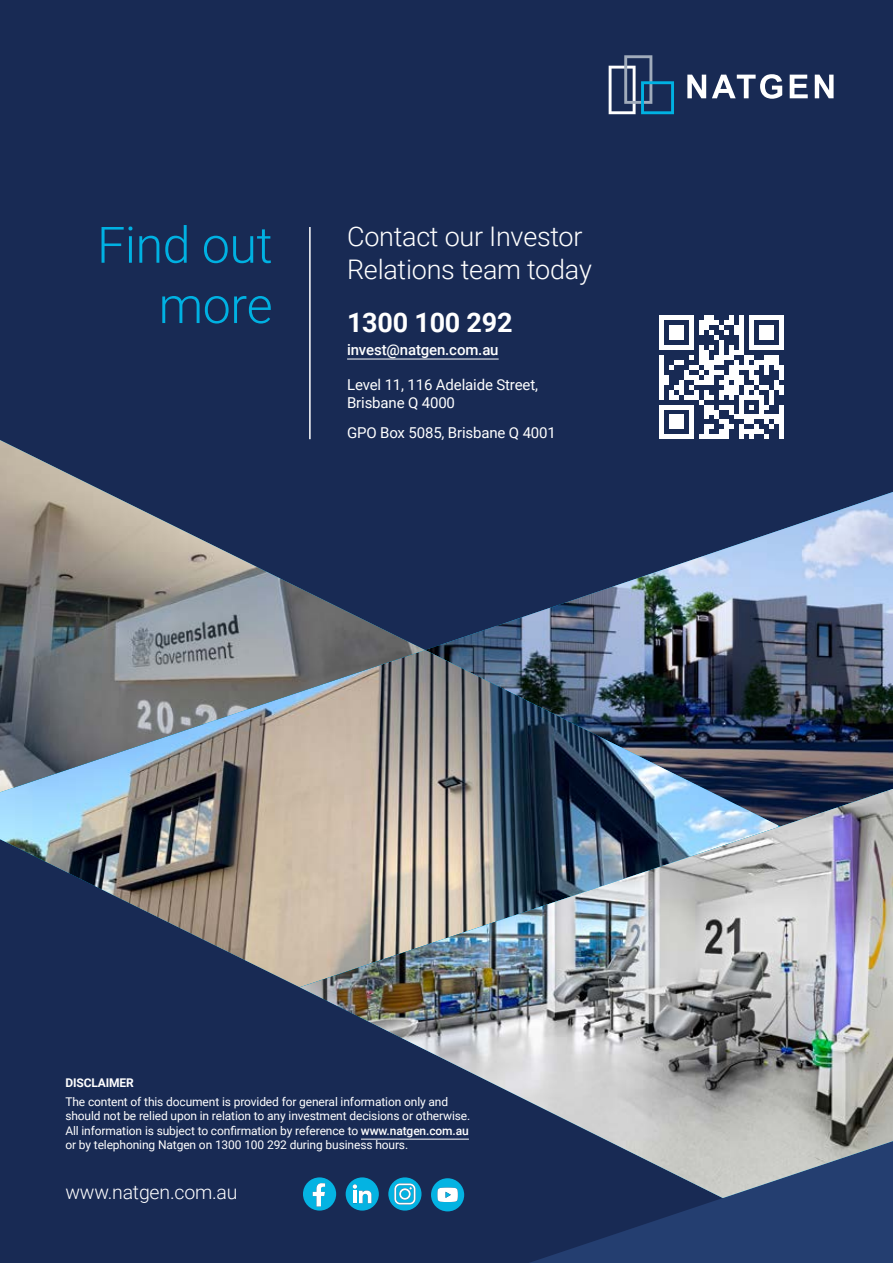
<style>
.page{position:relative;width:893px;height:1263px;background:#182a54}
.page>*{position:absolute;margin:0;border:0;box-sizing:border-box;transform-origin:0 0}
.t1{font:300 50.25px/60.3px "Roboto";letter-spacing:-.01em;color:#00b1e2;text-align:right}
.t2{font:300 27px/32.4px "Roboto";letter-spacing:-.01em;color:#fff}
.t3{font:700 27px "Roboto";letter-spacing:-.01em;color:#fff}
.t4{font:300 19.5px "Roboto";letter-spacing:-.01em;color:#fff}
.t5{font:15px/18px "Roboto";letter-spacing:-.01em;color:#fff}
.t6{font:500 15px "Roboto";letter-spacing:-.01em;color:#fff}
.t7{font:12px/14.4px "Roboto";letter-spacing:-.01em;color:#fff}
.t8{font:700 12px "Roboto";letter-spacing:-.01em;color:#fff}
.s1{font-weight:500}
</style>
<div class="page">
<img style="left:426px;top:492px;width:467px;height:297px">
<img style="left:0;top:650px;width:778px;height:337px">
<img style="left:0;top:440px;width:425px;height:352px">
<svg style="left:444px;top:1198px;width:449px;height:65px;fill:#243e70"></svg>
<img style="left:300px;top:789px;width:593px;height:409px">
<svg style="left:609px;top:55px;width:65px;height:59px"></svg>
<svg style="left:687px;top:75px;width:19px;height:23px"></svg>
<svg style="left:712px;top:74px;width:70px;height:25px"></svg>
<svg style="left:790px;top:75px;width:18px;height:23px"></svg>
<svg style="left:815px;top:75px;width:18px;height:23px"></svg>
<hr style="left:347px;top:359px;width:152px;height:1px;background:#fff">
<hr style="left:361px;top:1139px;width:108px;height:1px;background:#fff">
<hr style="left:309px;top:227px;width:2px;height:212px;background:#fff">
<svg style="left:659px;top:315px;width:124px;height:124px"></svg>
<div style="left:778px;top:369px;width:5px;height:10px;background:#fff"></div>
<div style="left:778px;top:384px;width:5px;height:10px;background:#fff"></div>
<div style="left:778px;top:404px;width:5px;height:10px;background:#fff"></div>
<div style="left:778px;top:414px;width:5px;height:15px;background:#fff"></div>
<div style="left:778px;top:429px;width:5px;height:10px;background:#fff"></div>
<svg style="left:303px;top:1177px;width:33px;height:33px"></svg>
<svg style="left:388px;top:1177px;width:33px;height:33px"></svg>
<svg style="left:346px;top:1177px;width:33px;height:33px"></svg>
<svg style="left:431px;top:1178px;width:33px;height:33px"></svg>
<h1 class="t1" style="left:97px;top:213px;width:177px">Find out more</h1>
<h2 class="t2" style="left:347px;top:219px;width:246px">Contact our Investor<br>Relations team today</h2>
<h2 class="t3" style="left:347px;top:304px;width:167px">1300 100 292</h2>
<p class="t6" style="left:347px;top:339px;width:153px">invest@natgen.com.au</p>
<p class="t5" style="left:347px;top:375px;width:193px">Level 11, 116 Adelaide Street,<br>Brisbane Q 4000</p>
<p class="t5" style="left:347px;top:423px;width:210px">GPO Box 5085, Brisbane Q 4001</p>
<p class="t8" style="left:65px;top:1074px;width:70px">DISCLAIMER</p>
<p class="t7" style="left:65px;top:1094px;width:406px">The content of this document is provided for general information only and should not be relied upon in relation to any investment decisions or otherwise.<br>All information is subject to confirmation by reference to <span class="s1">www.natgen.com.au </span>or by telephoning Natgen on 1300 100 292 during business hours.</p>
<h3 class="t4" style="left:65px;top:1178px;width:174px">www.natgen.com.au</h3>
</div>
